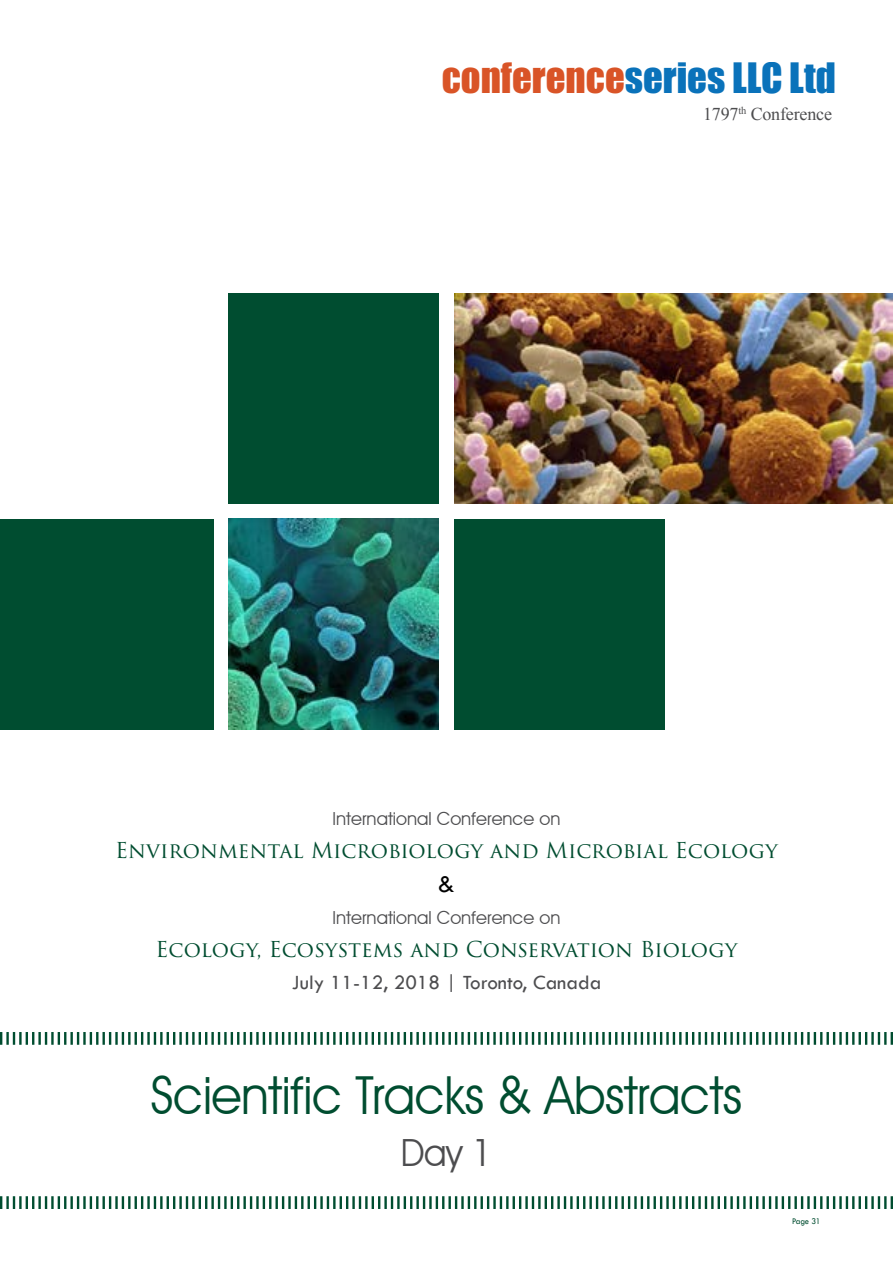
<style>
.page{position:relative;width:893px;height:1263px;background:#fff}
.page>*{position:absolute;margin:0;border:0;box-sizing:border-box;transform-origin:0 0}
.t1{font:52.5px "Avant Garde IT Cby BT";letter-spacing:-.01em;color:#004d30;scale:.95 1}
.t2{font:38.7px "Impact";color:#0a72ba}
.t3{font:37.5px "Avant Garde IT Cby BT";color:#4d4d4f;scale:.95 1}
.t4{font:24.9px "Tw Cen";color:#000}
.t5{font:21.3px "Trajan Pro 3";color:#004d30}
.t6{font:21px "Tw Cen";color:#4d4d4f}
.t7{font:18px "Avant Garde IT Cby BT";color:#4d4d4f}
.t8{font:18px "Times New Roman";letter-spacing:-.01em;color:#4d4d4f}
.t9{font:9px "Tw Cen";letter-spacing:-.02em;color:#004d30;scale:.95 1}
.s1{color:#d95427}
</style>
<div class="page">
<div style="left:228px;top:293px;width:211px;height:211px;background:#004d30"></div>
<img style="left:228px;top:519px;width:211px;height:210px">
<div style="left:0;top:519px;width:213px;height:210px;background:#004d30"></div>
<div style="left:454px;top:519px;width:210px;height:210px;background:#004d30"></div>
<img style="left:454px;top:293px;width:439px;height:211px">
<svg style="left:0;top:1032px;width:893px;height:13px"></svg>
<svg style="left:0;top:1196px;width:893px;height:13px"></svg>
<h2 class="t2" style="left:442px;top:48px;width:396px"><span class="s1">conference</span>series LLC Ltd</h2>
<p class="t8" style="left:703px;top:102px;width:130px">1797<sup>th</sup> Conference</p>
<p class="t7" style="left:333px;top:807px;width:229px">International Conference on</p>
<p class="t5" style="left:115px;top:836px;width:664px">Environmental Microbiology and Microbial Ecology</p>
<p class="t4" style="left:438px;top:869px;width:18px">&amp;</p>
<p class="t7" style="left:333px;top:907px;width:229px">International Conference on</p>
<p class="t5" style="left:156px;top:935px;width:583px">Ecology, Ecosystems and Conservation Biology</p>
<p class="t6" style="left:292px;top:970px;width:311px">July 11-12, 2018 | Toronto, Canada</p>
<h1 class="t1" style="left:151px;top:1063px;width:624px">Scientific Tracks &amp; Abstracts</h1>
<h3 class="t3" style="left:401px;top:1130px;width:98px">Day 1</h3>
<p class="t9" style="left:792px;top:1215px;width:32px">Page 31</p>
</div>
